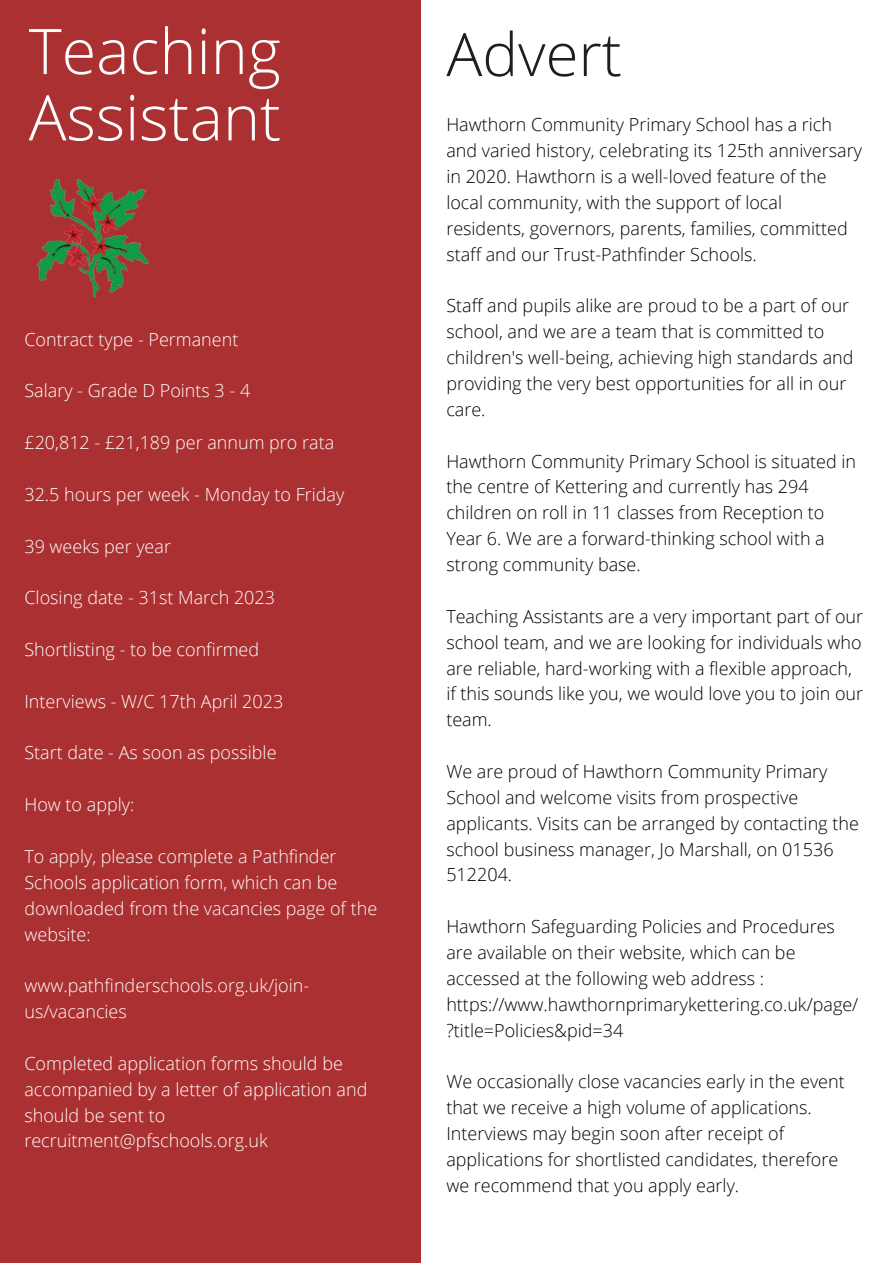
<style>
.page{position:relative;width:893px;height:1264px;background:#fff}
.page>*{position:absolute;margin:0;border:0;box-sizing:border-box;transform-origin:0 0}
.t1{font:300 63px/66.3px "Open Sans";color:#fff}
.t2{font:300 60px "Open Sans";color:#1f1e1c}
.t3{font:300 18px/25.8px "Open Sans";color:#000}
.t4{font:300 18px/25.8px "Open Sans";color:#fff}
</style>
<div class="page">
<div style="left:0;top:0;width:421px;height:1262px;background:#ab3031"></div>
<img style="left:37px;top:178px;width:112px;height:120px">
<h1 class="t1" style="left:29px;top:16px;width:254px">Teaching<br>Assistant</h1>
<p class="t4" style="left:24px;top:326px;width:215px">Contract type - Permanent</p>
<p class="t4" style="left:24px;top:377px;width:227px">Salary - Grade D Points 3 - 4</p>
<p class="t4" style="left:24px;top:429px;width:311px">£20,812 - £21,189 per annum pro rata</p>
<p class="t4" style="left:24px;top:481px;width:321px">32.5 hours per week - Monday to Friday</p>
<p class="t4" style="left:24px;top:532px;width:148px">39 weeks per year</p>
<p class="t4" style="left:24px;top:584px;width:252px">Closing date - 31st March 2023</p>
<p class="t4" style="left:24px;top:636px;width:236px">Shortlisting - to be confirmed</p>
<p class="t4" style="left:24px;top:688px;width:260px">Interviews - W/C 17th April 2023</p>
<p class="t4" style="left:24px;top:739px;width:253px">Start date - As soon as possible</p>
<p class="t4" style="left:24px;top:791px;width:111px">How to apply:</p>
<p class="t4" style="left:24px;top:843px;width:354px">To apply, please complete a Pathfinder<br>Schools application form, which can be downloaded from the vacancies page of the website:</p>
<p class="t4" style="left:24px;top:972px;width:286px">www.pathfinderschools.org.uk/join&shy;us/vacancies</p>
<p class="t4" style="left:24px;top:1049px;width:344px">Completed application forms should be accompanied by a letter of application and should be sent to recruitment@pfschools.org.uk</p>
<h2 class="t2" style="left:446px;top:12px;width:177px">Advert</h2>
<p class="t3" style="left:446px;top:111px;width:417px">Hawthorn Community Primary School has a rich and varied history, celebrating its 125th anniversary in 2020. Hawthorn is a well-loved feature of the local community, with the support of local residents, governors, parents, families, committed staff and our Trust-Pathfinder Schools.</p>
<p class="t3" style="left:446px;top:292px;width:408px">Staff and pupils alike are proud to be a part of our school, and we are a team that is committed to children's well-being, achieving high standards and providing the very best opportunities for all in our care.</p>
<p class="t3" style="left:446px;top:448px;width:411px">Hawthorn Community Primary School is situated in the centre of Kettering and currently has 294 children on roll in 11 classes from Reception to Year 6. We are a forward-thinking school with a strong community base.</p>
<p class="t3" style="left:446px;top:603px;width:418px">Teaching Assistants are a very important part of our school team, and we are looking for individuals who are reliable, hard-working with a flexible approach, if this sounds like you, we would love you to join our team.</p>
<p class="t3" style="left:446px;top:758px;width:414px">We are proud of Hawthorn Community Primary School and welcome visits from prospective applicants. Visits can be arranged by contacting the school business manager, Jo Marshall, on 01536<br>512204.</p>
<p class="t3" style="left:446px;top:913px;width:413px">Hawthorn Safeguarding Policies and Procedures are available on their website, which can be accessed at the following web address : https://www.hawthornprimarykettering.co.uk/page/ ?title=Policies&amp;pid=34</p>
<p class="t3" style="left:446px;top:1068px;width:400px">We occasionally close vacancies early in the event that we receive a high volume of applications.<br>Interviews may begin soon after receipt of applications for shortlisted candidates, therefore we recommend that you apply early.</p>
</div>
